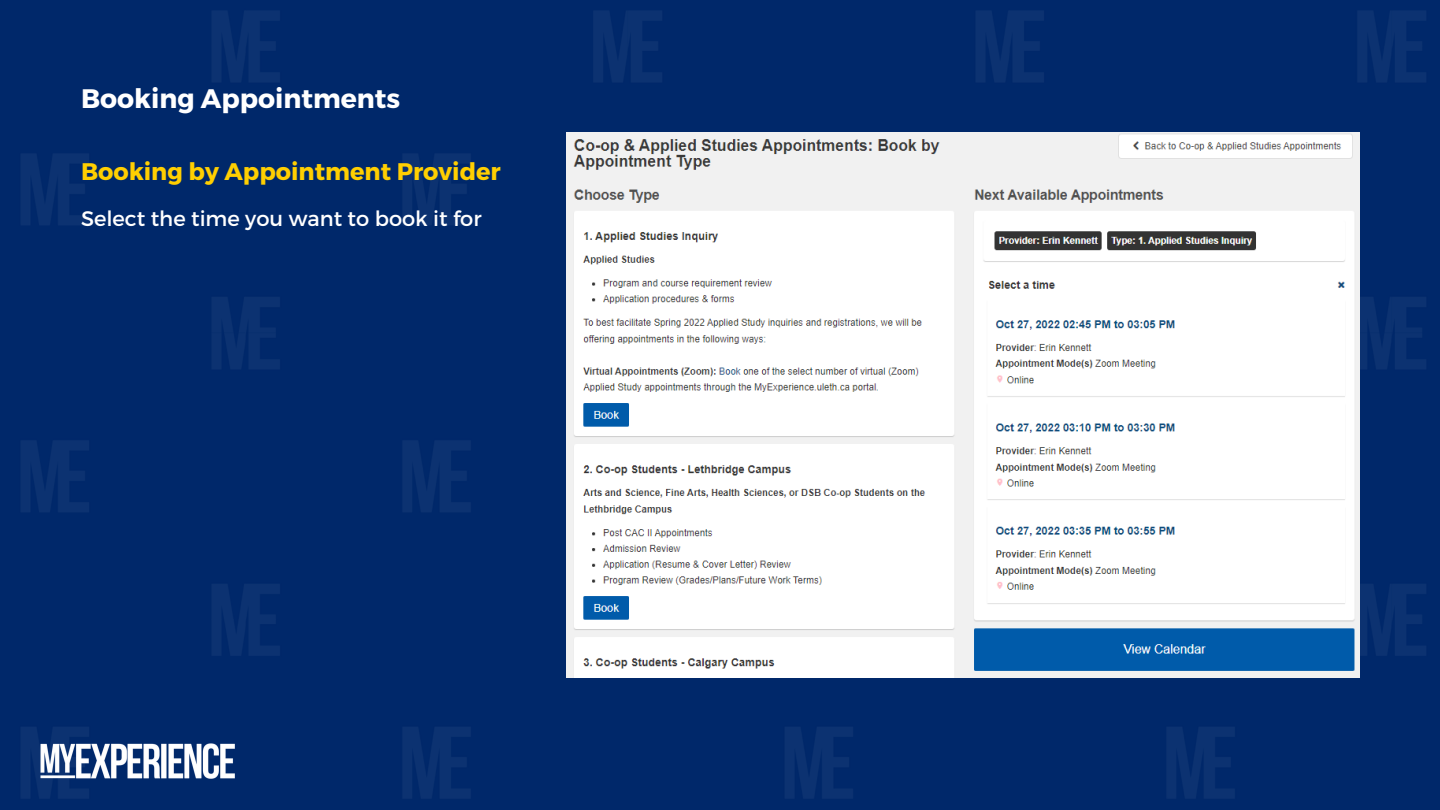
<style>
.page{position:relative;width:1440px;height:810px;background:#00286a}
.page>*{position:absolute;margin:0;border:0;box-sizing:border-box;transform-origin:0 0}
.t1{font:700 26.7px "Montserrat";color:#fff}
.t2{font:700 24px "Montserrat";color:#ffcf01}
.t3{font:21px "Montserrat";color:#fff}
</style>
<div class="page">
<img style="left:36px;top:742px;width:203px;height:38px">
<img style="left:567px;top:133px;width:792px;height:544px">
<p class="t1" style="left:81px;top:81px;width:321px">Booking Appointments</p>
<p class="t2" style="left:81px;top:156px;width:421px">Booking by Appointment Provider</p>
<p class="t3" style="left:81px;top:204px;width:402px">Select the time you want to book it for</p>
</div>
